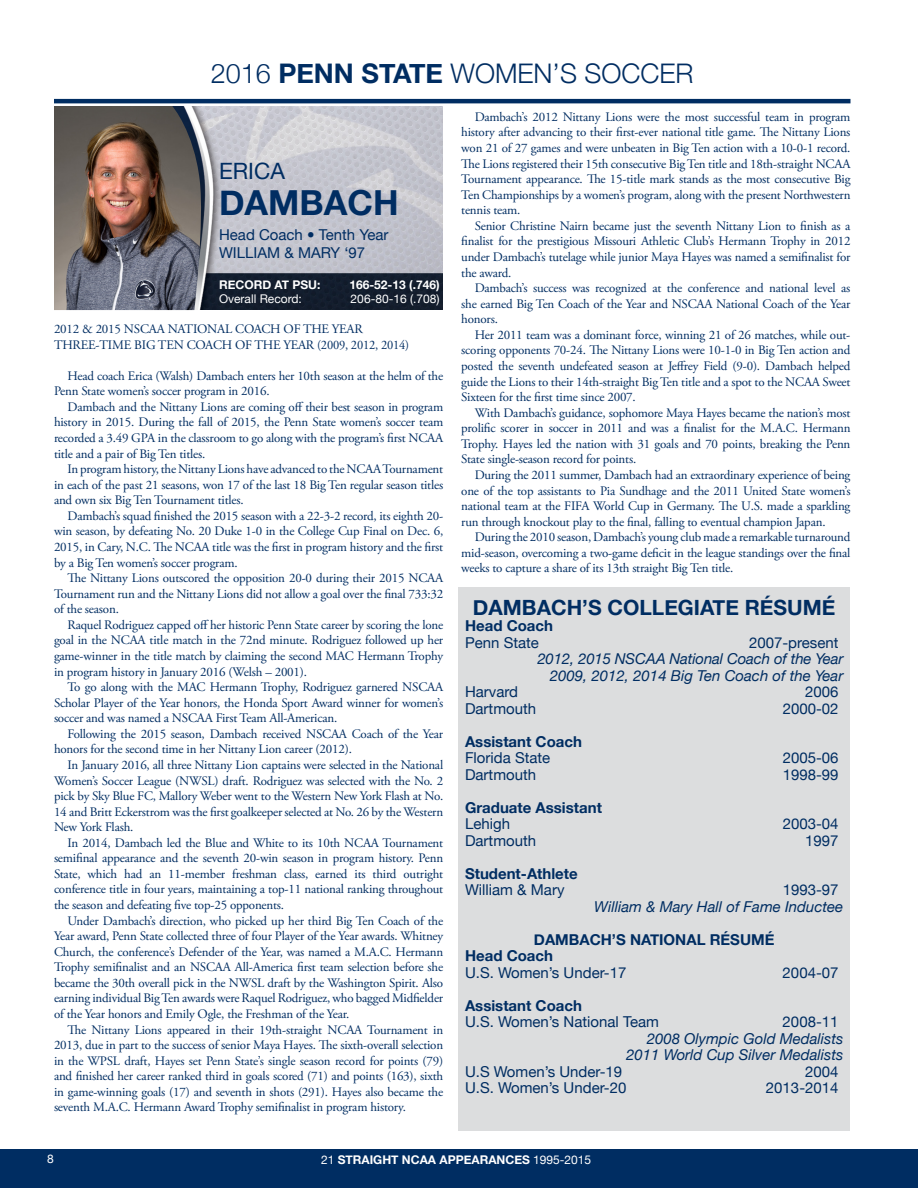
<style>
.page{position:relative;width:918px;height:1188px;background:#fff}
.page>*{position:absolute;margin:0;border:0;box-sizing:border-box;transform-origin:0 0}
.t1{font:700 34.5px "Helvetica Neue";color:#002d62}
.t2{font:300 27px "Helvetica Neue";color:#002d62}
.t3{font:22.5px "Helvetica Neue";color:#002d62}
.t4{font:700 21px "Helvetica Neue";color:#002d62}
.t5{font:15px/18px "Helvetica Neue";color:#002d62}
.t6{font:italic 15px/16.5px "Helvetica Neue";color:#002d62;text-align:right}
.t7{font:700 15px/16.5px "Helvetica Neue";color:#002d62}
.t8{font:300 15px "Helvetica Neue";color:#002d62}
.t9{font:12.9px/15.6px "Adobe Garamond Pro";letter-spacing:-.015em;color:#002d62;text-align:justify}
.t10{font:700 12px "Helvetica Neue";color:#fff}
.t11{font:12px "Helvetica Neue";color:#fff}
.s1{font-weight:700}
.s2{font-weight:400}
</style>
<div class="page">
<div style="left:0;top:1150px;width:918px;height:38px;background:#002d62"></div>
<hr style="left:54px;top:99px;width:796px;height:4px;background:#002d62">
<div style="left:458px;top:588px;width:392px;height:543px;background:#dcddde"></div>
<img style="left:203px;top:106px;width:239px;height:204px">
<img style="left:54px;top:106px;width:149px;height:204px">
<h2 class="t2" style="left:211px;top:57px;width:484px">2016 <span class="s1">PENN STATE</span> WOMEN’S SOCCER</h2>
<h3 class="t3" style="left:219px;top:158px;width:67px">ERICA</h3>
<h1 class="t1" style="left:219px;top:182px;width:181px">DAMBACH</h1>
<p class="t5" style="left:219px;top:225px;width:171px">Head Coach • Tenth Year<br>WILLIAM &amp; MARY ‘97</p>
<p class="t10" style="left:219px;top:277px;width:103px">RECORD AT PSU:</p>
<p class="t10" style="left:349px;top:277px;width:92px">166-52-13 (.746)</p>
<p class="t11" style="left:219px;top:292px;width:84px">Overall Record:</p>
<p class="t11" style="left:351px;top:292px;width:90px">206-80-16 (.708)</p>
<h3 class="t3" style="left:220px;top:169px;width:67px">ERICA</h3>
<h1 class="t1" style="left:220px;top:192px;width:159px">Dambach</h1>
<p class="t5" style="left:220px;top:236px;width:189px">Head Coach • Seventh Year</p>
<p class="t8" style="left:220px;top:254px;width:143px">WILLIAM &amp; MARY ‘97</p>
<p class="t9" style="left:54px;top:322px;width:357px">2012 &amp; 2015 NSCAA NATIONAL COACH OF THE YEAR<br>THREE-TIME BIG TEN COACH OF THE YEAR (2009, 2012, 2014)</p>
<p class="t9" style="left:54px;top:368px;width:391px;text-indent:13px">Head coach Erica (Walsh) Dambach enters her 10th season at the helm of the<br>Penn State women’s soccer program in 2016.</p>
<p class="t9" style="left:54px;top:399px;width:391px;text-indent:13px">Dambach and the Nittany Lions are coming off their best season in program history in 2015. During the fall of 2015, the Penn State women’s soccer team recorded a 3.49 GPA in the classroom to go along with the program’s first NCAA title and a pair of Big Ten titles.</p>
<p class="t9" style="left:54px;top:462px;width:391px;text-indent:13px">In program history, the Nittany Lions have advanced to the NCAA Tournament in each of the past 21 seasons, won 17 of the last 18 Big Ten regular season titles and own six Big Ten Tournament titles.</p>
<p class="t9" style="left:54px;top:508px;width:391px;text-indent:13px">Dambach’s squad finished the 2015 season with a 22-3-2 record, its eighth 20- win season, by defeating No. 20 Duke 1-0 in the College Cup Final on Dec. 6, 2015, in Cary, N.C. The NCAA title was the first in program history and the first by a Big Ten women’s soccer program.</p>
<p class="t9" style="left:54px;top:571px;width:391px;text-indent:13px">The Nittany Lions outscored the opposition 20-0 during their 2015 NCAA Tournament run and the Nittany Lions did not allow a goal over the final 733:32 of the season.</p>
<p class="t9" style="left:54px;top:617px;width:391px;text-indent:13px">Raquel Rodriguez capped off her historic Penn State career by scoring the lone goal in the NCAA title match in the 72nd minute. Rodriguez followed up her game-winner in the title match by claiming the second MAC Hermann Trophy in program history in January 2016 (Welsh – 2001).</p>
<p class="t9" style="left:54px;top:680px;width:391px;text-indent:13px">To go along with the MAC Hermann Trophy, Rodriguez garnered NSCAA Scholar Player of the Year honors, the Honda Sport Award winner for women’s soccer and was named a NSCAA First Team All-American.</p>
<p class="t9" style="left:54px;top:726px;width:391px;text-indent:13px">Following the 2015 season, Dambach received NSCAA Coach of the Year honors for the second time in her Nittany Lion career (2012).</p>
<p class="t9" style="left:54px;top:758px;width:391px;text-indent:13px">In January 2016, all three Nittany Lion captains were selected in the National Women’s Soccer League (NWSL) draft. Rodriguez was selected with the No. 2 pick by Sky Blue FC, Mallory Weber went to the Western New York Flash at No.<br>14 and Britt Eckerstrom was the first goalkeeper selected at No. 26 by the Western New York Flash.</p>
<p class="t9" style="left:54px;top:835px;width:391px;text-indent:13px">In 2014, Dambach led the Blue and White to its 10th NCAA Tournament semifinal appearance and the seventh 20-win season in program history. Penn State, which had an 11-member freshman class, earned its third outright conference title in four years, maintaining a top-11 national ranking throughout the season and defeating five top-25 opponents.</p>
<p class="t9" style="left:54px;top:913px;width:391px;text-indent:13px">Under Dambach’s direction, who picked up her third Big Ten Coach of the Year award, Penn State collected three of four Player of the Year awards. Whitney Church, the conference’s Defender of the Year, was named a M.A.C. Hermann Trophy semifinalist and an NSCAA All-America first team selection before she became the 30th overall pick in the NWSL draft by the Washington Spirit. Also earning individual Big Ten awards were Raquel Rodriguez, who bagged Midfielder of the Year honors and Emily Ogle, the Freshman of the Year.</p>
<p class="t9" style="left:54px;top:1022px;width:391px;text-indent:13px">The Nittany Lions appeared in their 19th-straight NCAA Tournament in 2013, due in part to the success of senior Maya Hayes. The sixth-overall selection in the WPSL draft, Hayes set Penn State’s single season record for points (79) and finished her career ranked third in goals scored (71) and points (163), sixth in game-winning goals (17) and seventh in shots (291). Hayes also became the seventh M.A.C. Hermann Award Trophy semifinalist in program history.</p>
<p class="t9" style="left:461px;top:109px;width:391px;text-indent:13px">Dambach’s 2012 Nittany Lions were the most successful team in program history after advancing to their first-ever national title game. The Nittany Lions won 21 of 27 games and were unbeaten in Big Ten action with a 10-0-1 record.<br>The Lions registered their 15th consecutive Big Ten title and 18th-straight NCAA Tournament appearance. The 15-title mark stands as the most consecutive Big Ten Championships by a women’s program, along with the present Northwestern tennis team.</p>
<p class="t9" style="left:461px;top:218px;width:391px;text-indent:13px">Senior Christine Nairn became just the seventh Nittany Lion to finish as a finalist for the prestigious Missouri Athletic Club’s Hermann Trophy in 2012 under Dambach’s tutelage while junior Maya Hayes was named a semifinalist for the award.</p>
<p class="t9" style="left:461px;top:281px;width:391px;text-indent:13px">Dambach’s success was recognized at the conference and national level as she earned Big Ten Coach of the Year and NSCAA National Coach of the Year honors.</p>
<p class="t9" style="left:461px;top:327px;width:391px;text-indent:13px">Her 2011 team was a dominant force, winning 21 of 26 matches, while out&shy;scoring opponents 70-24. The Nittany Lions were 10-1-0 in Big Ten action and posted the seventh undefeated season at Jeffrey Field (9-0). Dambach helped guide the Lions to their 14th-straight Big Ten title and a spot to the NCAA Sweet Sixteen for the first time since 2007.</p>
<p class="t9" style="left:461px;top:405px;width:391px;text-indent:13px">With Dambach’s guidance, sophomore Maya Hayes became the nation’s most prolific scorer in soccer in 2011 and was a finalist for the M.A.C. Hermann Trophy. Hayes led the nation with 31 goals and 70 points, breaking the Penn State single-season record for points.</p>
<p class="t9" style="left:461px;top:467px;width:391px;text-indent:13px">During the 2011 summer, Dambach had an extraordinary experience of being one of the top assistants to Pia Sundhage and the 2011 United State women’s national team at the FIFA World Cup in Germany. The U.S. made a sparkling run through knockout play to the final, falling to eventual champion Japan.</p>
<p class="t9" style="left:461px;top:530px;width:391px;text-indent:13px">During the 2010 season, Dambach’s young club made a remarkable turnaround mid-season, overcoming a two-game deficit in the league standings over the final weeks to capture a share of its 13th straight Big Ten title.</p>
<h3 class="t4" style="left:473px;top:594px;width:364px">DAMBACH’S COLLEGIATE RÉSUMÉ</h3>
<p class="t7" style="left:465px;top:617px;width:90px">Head Coach</p>
<p class="t5" style="left:465px;top:633px;width:75px">Penn State</p>
<p class="t5" style="left:749px;top:633px;width:91px">2007-present</p>
<p class="t6" style="left:537px;top:650px;width:308px">2012, 2015 NSCAA National Coach of the Year<br>2009, 2012, 2014 Big Ten Coach of the Year</p>
<p class="t5" style="left:465px;top:683px;width:55px">Harvard</p>
<p class="t5" style="left:805px;top:683px;width:35px">2006</p>
<p class="t5" style="left:465px;top:699px;width:73px">Dartmouth</p>
<p class="t5" style="left:783px;top:699px;width:57px">2000-02</p>
<p class="t7" style="left:465px;top:733px;width:118px">Assistant Coach</p>
<p class="t5" style="left:465px;top:749px;width:87px">Florida State</p>
<p class="t5" style="left:783px;top:749px;width:57px">2005-06</p>
<p class="t5" style="left:465px;top:765px;width:73px">Dartmouth</p>
<p class="t5" style="left:783px;top:765px;width:57px">1998-99</p>
<p class="t7" style="left:465px;top:799px;width:138px">Graduate Assistant</p>
<p class="t5" style="left:465px;top:815px;width:47px">Lehigh</p>
<p class="t5" style="left:783px;top:815px;width:57px">2003-04</p>
<p class="t5" style="left:465px;top:831px;width:73px">Dartmouth</p>
<p class="t5" style="left:805px;top:831px;width:35px">1997</p>
<p class="t7" style="left:465px;top:865px;width:114px">Student-Athlete</p>
<p class="t5" style="left:465px;top:881px;width:101px">William &amp; Mary</p>
<p class="t5" style="left:783px;top:881px;width:57px">1993-97</p>
<p class="t6" style="left:594px;top:898px;width:251px">William &amp; Mary Hall of Fame Inductee</p>
<p class="t7" style="left:465px;top:931px;width:311px;text-indent:69px">DAMBACH’S NATIONAL RÉSUMÉ<br>Head Coach</p>
<p class="t5" style="left:465px;top:963px;width:163px">U.S. Women’s Under-17</p>
<p class="t5" style="left:783px;top:963px;width:57px">2004-07</p>
<p class="t7" style="left:465px;top:997px;width:118px">Assistant Coach</p>
<p class="t5" style="left:465px;top:1013px;width:195px">U.S. Women’s National Team</p>
<p class="t5" style="left:783px;top:1013px;width:57px">2008-11</p>
<p class="t6" style="left:626px;top:1030px;width:219px">2008 Olympic Gold Medalists<br>2011 World Cup Silver Medalists</p>
<p class="t5" style="left:465px;top:1062px;width:159px">U.S Women’s Under-19</p>
<p class="t5" style="left:805px;top:1062px;width:35px">2004</p>
<p class="t5" style="left:465px;top:1079px;width:163px">U.S. Women’s Under-20</p>
<p class="t5" style="left:766px;top:1079px;width:74px">2013-2014</p>
<p class="t11" style="left:47px;top:1152px;width:8px">8</p>
<p class="t10" style="left:321px;top:1152px;width:272px"><span class="s2">21</span> STRAIGHT NCAA APPEARANCES <span class="s2">1995-2015</span></p>
</div>
